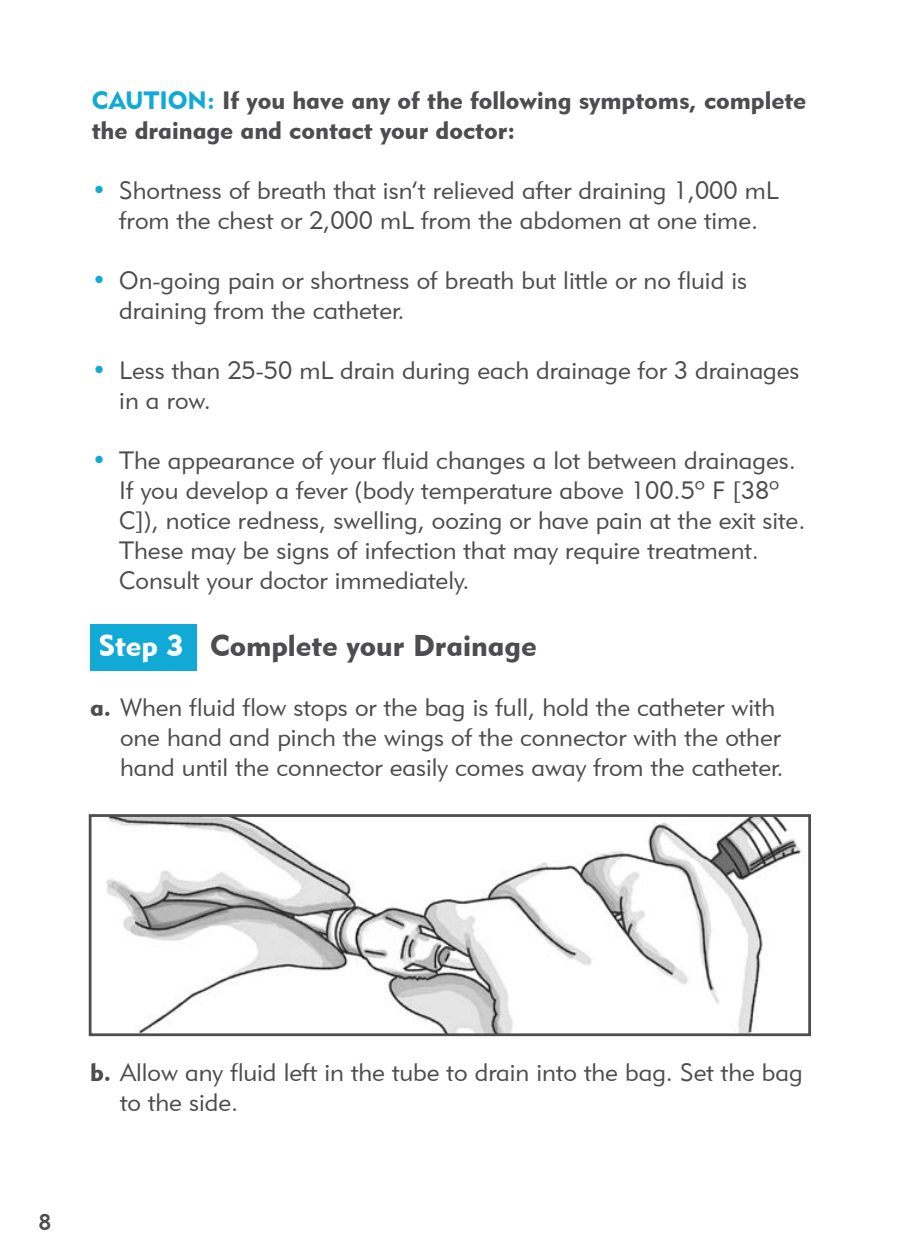
<style>
.page{position:relative;width:900px;height:1260px;background:#fff}
.page>*{position:absolute;margin:0;border:0;box-sizing:border-box;transform-origin:0 0}
.t1{font:30px "Geometric 415 BT Black A";color:#4d4d4f}
.t2{font:25px/30px "Geometric 415 BT Lite A";color:#4d4d4f}
.t3{font:25px/30px "Geometric 415 BT Black A";color:#4d4d4f}
.t4{font:22.5px "Geometric 415 BT Medium A";color:#4d4d4f}
.s1{color:#11aad6}
.s2{color:#fff}
.s3{font-family:"Geometric 415 BT Black A"}
</style>
<div class="page">
<div style="left:91px;top:625px;width:106px;height:46px;background:#11aad6"></div>
<img style="left:106px;top:818px;width:696px;height:214px">
<div style="left:89px;top:814px;width:722px;height:222px;border:3px solid #4d4d4f"></div>
<p class="t3" style="left:92px;top:85px;width:716px"><span class="s1">CAUTION:</span> If you have any of the following symptoms, complete the drainage and contact your doctor:</p>
<p class="t2" style="left:92px;top:175px;width:688px;text-align:center"><span class="s1">•</span> Shortness of breath that isn’t relieved after draining 1,000 mL from the chest or 2,000 mL from the abdomen at one time.</p>
<p class="t2" style="left:119px;top:265px;width:629px;text-indent:-28px"><span class="s1">•</span> On-going pain or shortness of breath but little or no fluid is draining from the catheter.</p>
<p class="t2" style="left:119px;top:355px;width:682px;text-indent:-28px"><span class="s1">•</span> Less than 25-50 mL drain during each drainage for 3 drainages in a row.</p>
<p class="t2" style="left:119px;top:445px;width:688px;text-indent:-28px"><span class="s1">•</span> The appearance of your fluid changes a lot between drainages.<br>If you develop a fever (body temperature above 100.5º F [38º C]), notice redness, swelling, oozing or have pain at the exit site.<br>These may be signs of infection that may require treatment.<br>Consult your doctor immediately.</p>
<p class="t1" style="left:99px;top:627px;width:439px"><span class="s2">Step 3</span> Complete your Drainage</p>
<p class="t2" style="left:120px;top:692px;width:665px;text-indent:-30px"><span class="s3">a.</span> When fluid flow stops or the bag is full, hold the catheter with one hand and pinch the wings of the connector with the other hand until the connector easily comes away from the catheter.</p>
<p class="t4" style="left:39px;top:1209px;width:14px">8</p>
<p class="t2" style="left:120px;top:1057px;width:684px;text-indent:-30px"><span class="s3">b.</span> Allow any fluid left in the tube to drain into the bag. Set the bag to the side.</p>
</div>
